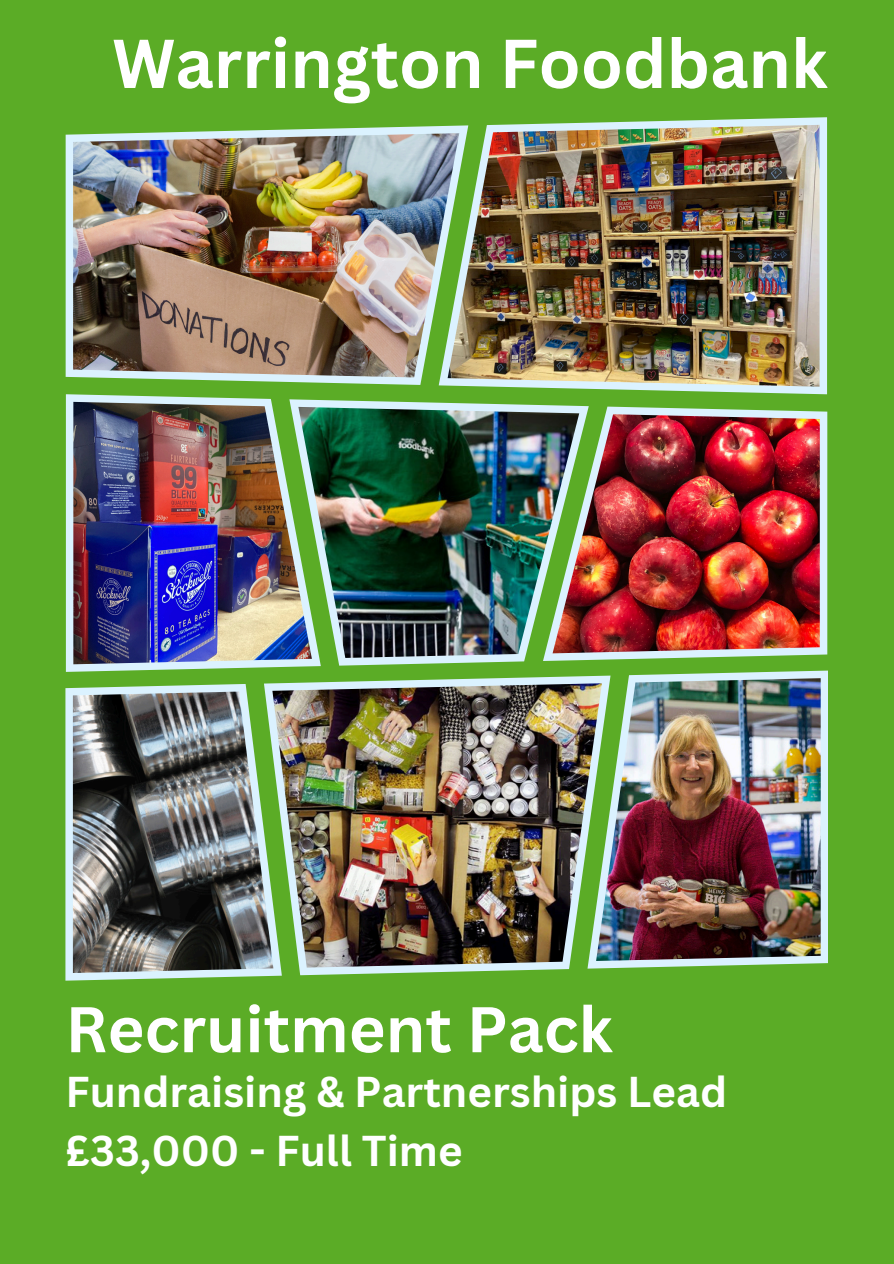
<style>
.page{position:relative;width:894px;height:1264px;background:#fff}
.page>*{position:absolute;margin:0;border:0;box-sizing:border-box;transform-origin:0 0}
.t1{font:700 67.5px "Canva Sans";color:#fff}
.t2{font:700 63px "Canva Sans";color:#fff}
.t3{font:700 42px "Canva Sans";color:#fff}
</style>
<div class="page">
<div style="left:0;top:0;width:893px;height:1263px;background:#5bac26"></div>
<img style="left:66px;top:126px;width:372px;height:259px">
<img style="left:438px;top:117px;width:388px;height:277px">
<img style="left:66px;top:394px;width:255px;height:278px">
<img style="left:289px;top:399px;width:291px;height:266px">
<img style="left:543px;top:406px;width:284px;height:255px">
<img style="left:65px;top:684px;width:217px;height:296px">
<img style="left:264px;top:676px;width:346px;height:299px">
<img style="left:587px;top:670px;width:240px;height:298px">
<p class="t1" style="left:112px;top:16px;width:716px">Warrington Foodbank</p>
<p class="t2" style="left:65px;top:984px;width:548px">Recruitment Pack</p>
<h1 class="t3" style="left:65px;top:1062px;width:663px">Fundraising &amp; Partnerships Lead</h1>
<p class="t3" style="left:65px;top:1120px;width:398px">£33,000 - Full Time</p>
</div>
